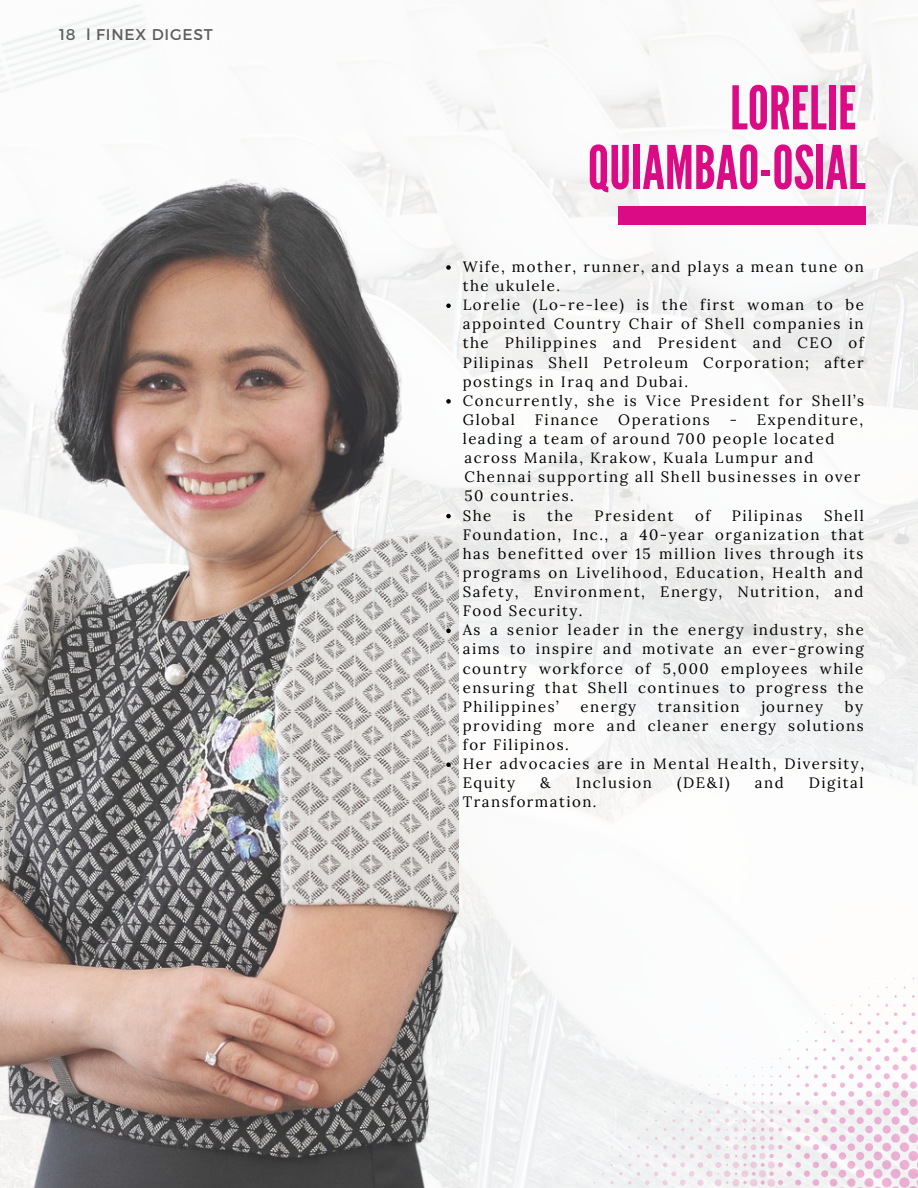
<style>
.page{position:relative;width:918px;height:1188px;background:#fff}
.page>*{position:absolute;margin:0;border:0;box-sizing:border-box;transform-origin:0 0}
.t1{font:60px/59.7px "League Gothic";color:#da0b85;text-align:right}
.t2{font:15.6px "Montserrat";letter-spacing:.05em;color:#5e5e5e}
.t3{font:15px/19.2px "Lora";letter-spacing:.1em;color:#000}
</style>
<div class="page">
<img style="left:0;top:117px;width:459px;height:1071px">
<div style="left:618px;top:206px;width:248px;height:19px;background:#da0b85"></div>
<svg style="left:610px;top:1181px;width:4px;height:3px"></svg>
<svg style="left:628px;top:995px;width:290px;height:193px"></svg>
<svg style="left:446px;top:265px;width:5px;height:5px"></svg>
<svg style="left:446px;top:303px;width:5px;height:5px"></svg>
<svg style="left:446px;top:399px;width:5px;height:5px"></svg>
<svg style="left:446px;top:514px;width:5px;height:4px"></svg>
<svg style="left:446px;top:629px;width:5px;height:4px"></svg>
<svg style="left:446px;top:762px;width:5px;height:5px"></svg>
<p class="t2" style="left:59px;top:25px;width:155px">18 l FINEX DIGEST</p>
<h1 class="t1" style="left:588px;top:79px;width:279px">LORELIE<br>QUIAMBAO-OSIAL</h1>
<p class="t3" style="left:463px;top:257px;width:403px">Wife, mother, runner, and plays a mean tune on the ukulele.<br>Lorelie (Lo-re-lee) is the first woman to be appointed Country Chair of Shell companies in the Philippines and President and CEO of Pilipinas Shell Petroleum Corporation; after postings in Iraq and Dubai.<br>Concurrently, she is Vice President for Shell’s Global</p>
<p class="t3" style="left:463px;top:410px;width:402px;text-indent:267px">- Expenditure, leading a team of around 700 people located</p>
<p class="t3" style="left:535px;top:410px;width:65px">Finance</p>
<p class="t3" style="left:618px;top:410px;width:93px">Operations</p>
<p class="t3" style="left:464px;top:448px;width:397px">across Manila, Krakow, Kuala Lumpur and<br>Chennai supporting all Shell businesses in over<br>50 countries.</p>
<p class="t3" style="left:463px;top:506px;width:30px">She</p>
<p class="t3" style="left:513px;top:506px;width:14px">is</p>
<p class="t3" style="left:547px;top:506px;width:27px">the</p>
<p class="t3" style="left:595px;top:506px;width:80px">President</p>
<p class="t3" style="left:695px;top:506px;width:17px">of</p>
<p class="t3" style="left:732px;top:506px;width:72px">Pilipinas</p>
<p class="t3" style="left:463px;top:506px;width:403px;text-indent:361px">Shell Foundation, Inc., a 40-year organization that has benefitted over 15 million lives through its programs on Livelihood, Education, Health and Safety, Environment, Energy, Nutrition, and Food Security.<br>As a senior leader in the energy industry, she aims to inspire and motivate an ever-growing country workforce of 5,000 employees while ensuring that Shell continues to progress the Philippines’</p>
<p class="t3" style="left:463px;top:697px;width:403px;text-indent:382px">by providing more and cleaner energy solutions for Filipinos.<br>Her advocacies are in Mental Health, Diversity,<br>Equity</p>
<p class="t3" style="left:581px;top:697px;width:57px">energy</p>
<p class="t3" style="left:658px;top:697px;width:83px">transition</p>
<p class="t3" style="left:762px;top:697px;width:63px">journey</p>
<p class="t3" style="left:540px;top:773px;width:12px">&amp;</p>
<p class="t3" style="left:576px;top:773px;width:78px">Inclusion</p>
<p class="t3" style="left:677px;top:773px;width:54px">(DE&amp;I)</p>
<p class="t3" style="left:755px;top:773px;width:30px">and</p>
<p class="t3" style="left:809px;top:773px;width:56px">Digital</p>
<p class="t3" style="left:463px;top:792px;width:135px">Transformation.</p>
</div>
